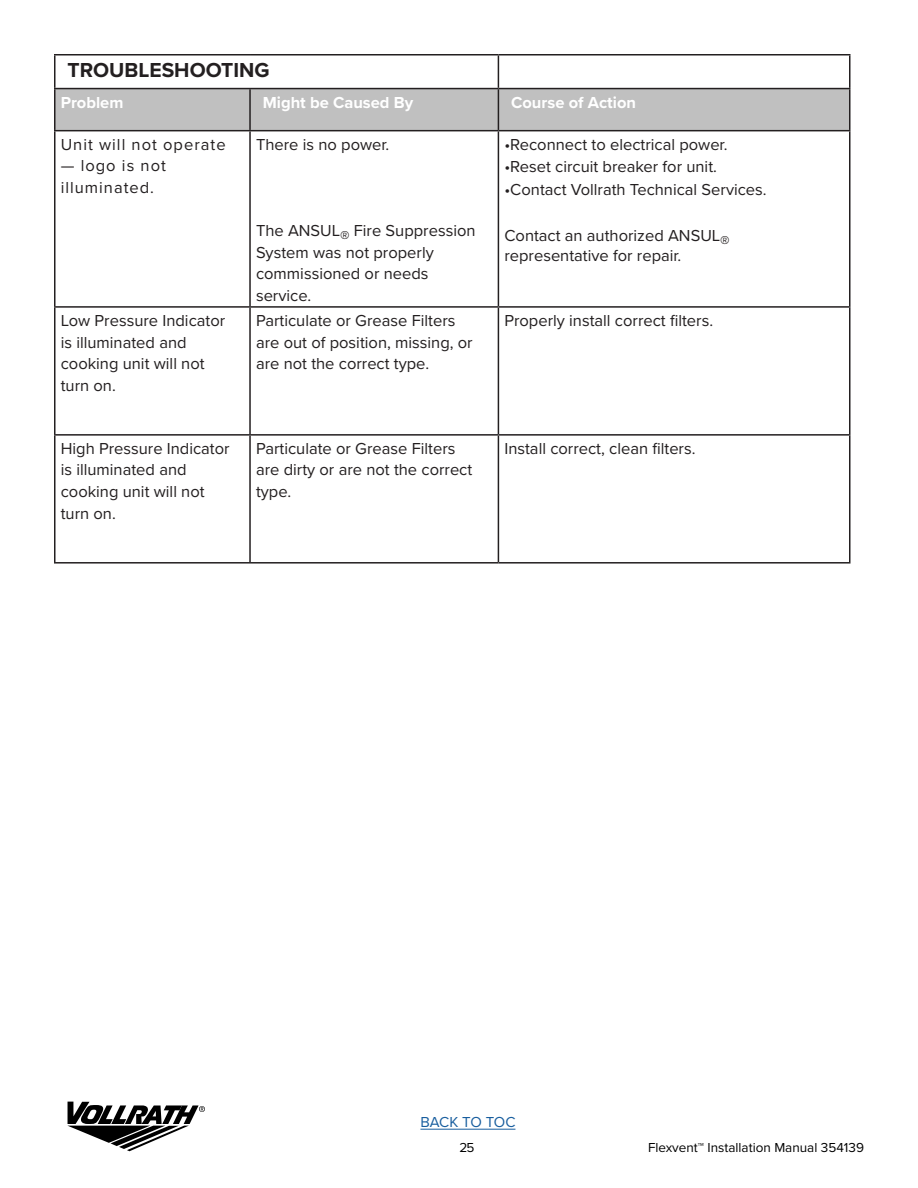
<style>
.page{position:relative;width:918px;height:1188px;background:#fff}
.page>*{position:absolute;margin:0;border:0;box-sizing:border-box;transform-origin:0 0}
.TOC_MM{font:700 21px "Proxima Nova";color:#231f20}
.Table_Body_MM{font:16.5px/21.6px "Proxima Nova";color:#231f20}
.Table_Body_MM-2{font:16.5px/21.6px "Proxima Nova";letter-spacing:.06em;color:#231f20}
.Table_Heading_MM{font:700 16.5px "Proxima Nova";color:#fff}
.Table_Body_MM-3{font:700 16.5px "Proxima Nova";color:#fff}
.t1{font:15px "Proxima Nova";letter-spacing:-.015em;color:#175d9e}
.t2{font:13.5px "Proxima Nova";color:#000}
.s1{font-size:19.2px}
</style>
<div class="page">
<svg style="left:67px;top:1102px;width:138px;height:49px"></svg>
<hr style="left:420px;top:1129px;width:95px;height:1px;background:#175d9e">
<div style="left:56px;top:89px;width:793px;height:41px;background:#c0c0c0"></div>
<hr style="left:54px;top:54px;width:196px;height:2px;background:#231f20">
<hr style="left:54px;top:55px;width:2px;height:33px;background:#231f20">
<hr style="left:250px;top:54px;width:248px;height:2px;background:#231f20">
<hr style="left:498px;top:54px;width:352px;height:2px;background:#231f20">
<hr style="left:498px;top:55px;width:1px;height:33px;background:#231f20">
<hr style="left:849px;top:55px;width:1px;height:33px;background:#231f20">
<hr style="left:54px;top:88px;width:196px;height:1px;background:#231f20">
<hr style="left:54px;top:89px;width:2px;height:41px;background:#231f20">
<hr style="left:250px;top:88px;width:248px;height:1px;background:#231f20">
<hr style="left:249px;top:89px;width:2px;height:41px;background:#231f20">
<hr style="left:498px;top:88px;width:352px;height:1px;background:#231f20">
<hr style="left:498px;top:89px;width:1px;height:41px;background:#231f20">
<hr style="left:849px;top:89px;width:1px;height:41px;background:#231f20">
<hr style="left:54px;top:130px;width:196px;height:1px;background:#231f20">
<hr style="left:54px;top:131px;width:2px;height:175px;background:#231f20">
<hr style="left:250px;top:130px;width:248px;height:1px;background:#231f20">
<hr style="left:249px;top:131px;width:2px;height:175px;background:#231f20">
<hr style="left:498px;top:130px;width:352px;height:1px;background:#231f20">
<hr style="left:498px;top:131px;width:1px;height:175px;background:#231f20">
<hr style="left:849px;top:131px;width:1px;height:175px;background:#231f20">
<hr style="left:54px;top:306px;width:196px;height:2px;background:#231f20">
<hr style="left:54px;top:308px;width:2px;height:126px;background:#231f20">
<hr style="left:250px;top:306px;width:248px;height:2px;background:#231f20">
<hr style="left:249px;top:308px;width:2px;height:126px;background:#231f20">
<hr style="left:498px;top:306px;width:352px;height:2px;background:#231f20">
<hr style="left:498px;top:308px;width:1px;height:126px;background:#231f20">
<hr style="left:849px;top:308px;width:1px;height:126px;background:#231f20">
<hr style="left:54px;top:434px;width:196px;height:2px;background:#231f20">
<hr style="left:54px;top:436px;width:2px;height:126px;background:#231f20">
<hr style="left:250px;top:434px;width:248px;height:2px;background:#231f20">
<hr style="left:249px;top:436px;width:2px;height:126px;background:#231f20">
<hr style="left:498px;top:434px;width:352px;height:2px;background:#231f20">
<hr style="left:498px;top:436px;width:1px;height:126px;background:#231f20">
<hr style="left:849px;top:436px;width:1px;height:126px;background:#231f20">
<hr style="left:54px;top:562px;width:196px;height:2px;background:#231f20">
<hr style="left:250px;top:562px;width:248px;height:2px;background:#231f20">
<hr style="left:498px;top:562px;width:352px;height:2px;background:#231f20">
<p class="TOC_MM" style="left:68px;top:55px;width:204px">TROUBLESHOOTING</p>
<p class="Table_Body_MM-3" style="left:61px;top:90px;width:64px">Problem</p>
<p class="Table_Heading_MM" style="left:263px;top:90px;width:152px">Might be Caused By</p>
<p class="Table_Heading_MM" style="left:511px;top:90px;width:126px">Course of Action</p>
<p class="Table_Body_MM-2" style="left:61px;top:133px;width:166px">Unit will not operate</p>
<p class="Table_Body_MM-2" style="left:61px;top:154px;width:107px">— logo is not illuminated.</p>
<p class="Table_Body_MM" style="left:256px;top:133px;width:135px">There is no power.</p>
<p class="Table_Body_MM" style="left:504px;top:133px;width:225px">•Reconnect to electrical power.</p>
<p class="Table_Body_MM" style="left:504px;top:155px;width:214px">•Reset circuit breaker for unit.</p>
<p class="Table_Body_MM" style="left:504px;top:178px;width:264px">•Contact Vollrath Technical Services.</p>
<p class="Table_Body_MM" style="left:504px;top:225px;width:227px;line-height:19.5px">Contact an authorized ANSUL<span class="s1">® </span>representative for repair.</p>
<p class="Table_Body_MM" style="left:256px;top:219px;width:221px">The ANSUL<span class="s1">®</span> Fire Suppression<br>System was not properly commissioned or needs service.</p>
<p class="Table_Body_MM" style="left:61px;top:309px;width:166px">Low Pressure Indicator is illuminated and cooking unit will not turn on.</p>
<p class="Table_Body_MM" style="left:256px;top:309px;width:218px">Particulate or Grease Filters are out of position, missing, or are not the correct type.</p>
<p class="Table_Body_MM" style="left:504px;top:309px;width:210px">Properly install correct filters.</p>
<p class="Table_Body_MM" style="left:61px;top:437px;width:170px">High Pressure Indicator is illuminated and cooking unit will not turn on.</p>
<p class="Table_Body_MM" style="left:256px;top:437px;width:218px">Particulate or Grease Filters are dirty or are not the correct type.</p>
<p class="Table_Body_MM" style="left:504px;top:437px;width:193px">Install correct, clean filters.</p>
<p class="t1" style="left:420px;top:1111px;width:97px">BACK TO TOC</p>
<p class="t2" style="left:459px;top:1137px;width:17px">25</p>
<p class="t2" style="left:648px;top:1137px;width:217px">Flexvent™ Installation Manual 354139</p>
</div>
